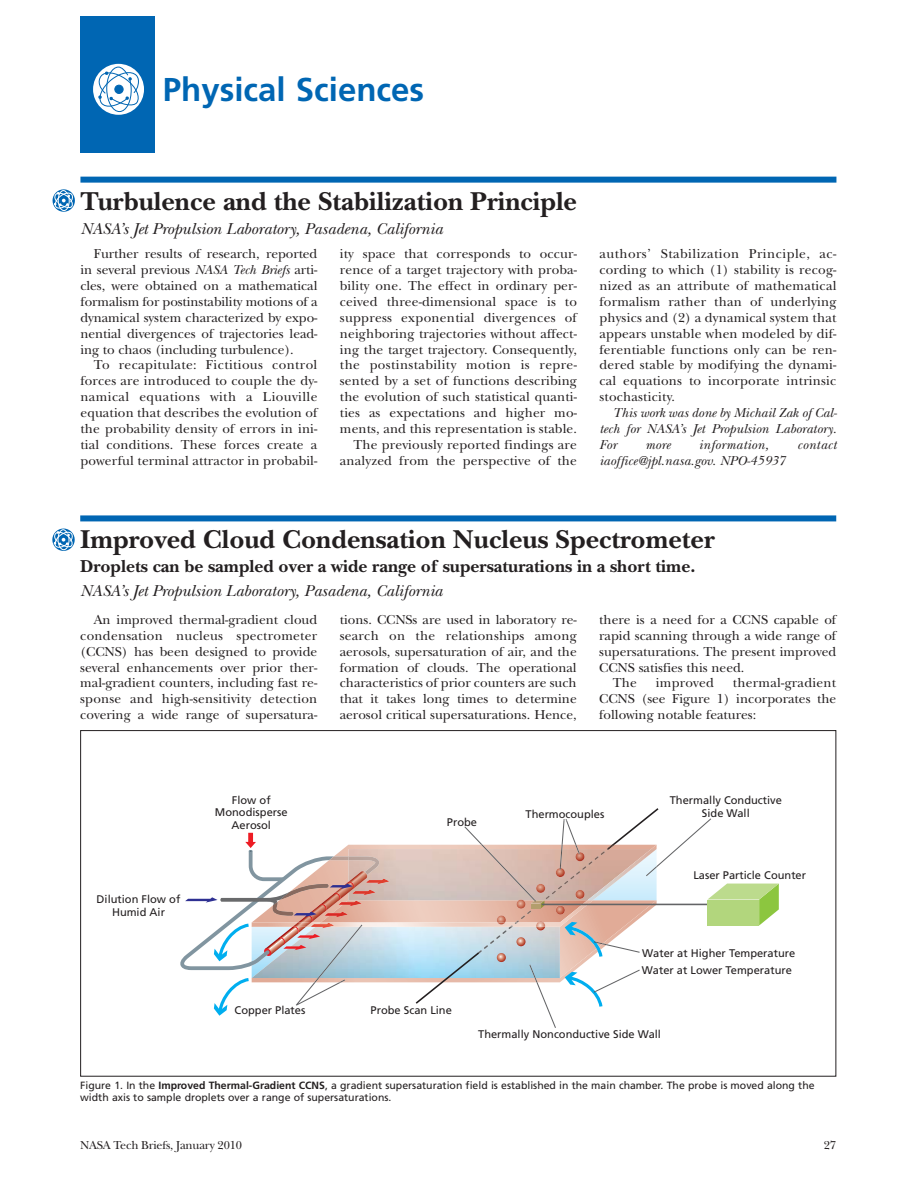
<style>
.page{position:relative;width:918px;height:1188px;background:#fff}
.page>*{position:absolute;margin:0;border:0;box-sizing:border-box;transform-origin:0 0}
.t1{font:700 33px "Frutiger";color:#0066b3}
.t2{font:700 27px "New Baskerville";color:#231f20}
.t3{font:700 18px "New Baskerville";color:#231f20}
.t4{font:italic 16.5px "New Baskerville";color:#231f20}
.t5{font:13.5px/15.9px "New Baskerville";letter-spacing:.01em;color:#231f20;text-align:justify}
.t6{font:italic 13.5px/15.9px "New Baskerville";letter-spacing:.005em;color:#231f20;text-align:justify}
.t7{font:italic 13.5px "New Baskerville";letter-spacing:.025em;color:#231f20}
.t8{font:12px "New Baskerville";letter-spacing:-.015em;color:#231f20}
.t9{font:11.1px/12.6px "Frutiger";color:#231f20;text-align:center}
.t10{font:10.5px/12px "Frutiger";color:#231f20}
.s1{font-style:italic}
.s2{font-weight:700}
</style>
<div class="page">
<div style="left:80px;top:16px;width:75px;height:137px;background:#0066b3"></div>
<svg style="left:93px;top:64px;width:51px;height:51px"></svg>
<svg style="left:96px;top:66px;width:46px;height:47px;background:#b1d0e7"></svg>
<div style="left:80px;top:515px;width:756px;height:6px;background:#0066b3"></div>
<svg style="left:180px;top:808px;width:599px;height:220px"></svg>
<div style="left:80px;top:177px;width:756px;height:6px;background:#0066b3"></div>
<svg style="left:53px;top:189px;width:22px;height:23px"></svg>
<svg style="left:52px;top:528px;width:23px;height:23px"></svg>
<h1 class="t1" style="left:163px;top:76px;width:263px">Physical Sciences</h1>
<h2 class="t2" style="left:80px;top:191px;width:498px">Turbulence and the Stabilization Principle</h2>
<p class="t4" style="left:80px;top:223px;width:364px">NASA’s Jet Propulsion Laboratory, Pasadena, California</p>
<p class="t5" style="left:80px;top:247px;width:239px;text-indent:14px">Further results of research, reported in several previous <span class="s1">NASA Tech Briefs</span> arti&shy;cles, were obtained on a mathematical formalism for postinstability motions of a dynamical system characterized by expo&shy;nential divergences of trajectories lead&shy;ing to chaos (including turbulence).</p>
<p class="t5" style="left:80px;top:359px;width:239px;text-indent:14px">To recapitulate: Fictitious control forces are introduced to couple the dy&shy;namical equations with a Liouville equation that describes the evolution of the probability density of errors in ini&shy;tial conditions. These forces create a powerful terminal attractor in probabil-</p>
<p class="t5" style="left:340px;top:247px;width:239px;text-align:right">ity space that corresponds to occur&shy;rence of a target trajectory with proba&shy;bility one. The effect in ordinary per&shy;ceived three-dimensional space is to suppress exponential divergences of neighboring trajectories without affect&shy;ing the target trajectory. Con sequently, the postinstability motion is repre&shy;sented by a set of functions describing the evolution of such statistical quanti&shy;ties as expectations and higher mo&shy;ments, and this representation is stable.<br>The previously reported findings are analyzed from the perspective of the</p>
<p class="t5" style="left:599px;top:247px;width:239px">authors’ Stabilization Principle, ac&shy;cording to which (1) stability is recog&shy;nized as an attribute of mathematical formalism rather than of underlying physics and (2) a dynamical system that appears unstable when modeled by dif&shy;ferentiable functions only can be ren&shy;dered stable by modifying the dynami&shy;cal equations to incorporate intrinsic stochasticity.</p>
<p class="t6" style="left:599px;top:407px;width:239px;text-indent:14px">This work was done by Michail Zak of Cal&shy;tech for NASA’s Jet Propulsion Laboratory.<br>For</p>
<p class="t6" style="left:645px;top:438px;width:27px">more</p>
<p class="t7" style="left:699px;top:440px;width:72px">information,</p>
<p class="t7" style="left:797px;top:440px;width:41px">contact</p>
<p class="t6" style="left:599px;top:454px;width:187px">iaoffice@jpl.nasa.gov. NPO-45937</p>
<h2 class="t2" style="left:80px;top:530px;width:636px">Improved Cloud Condensation Nucleus Spectrometer</h2>
<h3 class="t3" style="left:80px;top:560px;width:617px">Droplets can be sampled over a wide range of supersaturations in a short time.</h3>
<p class="t4" style="left:80px;top:585px;width:364px">NASA’s Jet Propulsion Laboratory, Pasadena, California</p>
<p class="t5" style="left:80px;top:613px;width:239px;text-indent:14px">An improved thermal-gradient cloud condensation nucleus spectrometer (CCNS) has been designed to provide several enhancements over prior ther&shy;mal-gradient counters, including fast re&shy;sponse and high-sensitivity detection covering a wide range of supersatura-</p>
<p class="t5" style="left:340px;top:613px;width:239px">tions. CCNSs are used in laboratory re&shy;search on the relationships among aerosols, supersaturation of air, and the formation of clouds. The operational characteristics of prior counters are such that it takes long times to determine aerosol critical supersaturations. Hence,</p>
<p class="t5" style="left:599px;top:613px;width:239px">there is a need for a CCNS capable of</p>
<p class="t5" style="left:599px;top:629px;width:239px">rapid scanning through a wide range of</p>
<p class="t5" style="left:599px;top:645px;width:239px">supersaturations. The present improved</p>
<p class="t5" style="left:599px;top:661px;width:147px">CCNS satisfies this need.</p>
<p class="t5" style="left:613px;top:677px;width:26px">The</p>
<p class="t5" style="left:656px;top:677px;width:60px">improved</p>
<p class="t5" style="left:599px;top:677px;width:239px;text-indent:134px">thermal-gradient CCNS (see Figure 1) incorporates the following notable features:</p>
<p class="t9" style="left:97px;top:894px;width:85px">Dilution Flow of<br>Humid Air</p>
<p class="t9" style="left:215px;top:794px;width:74px">Flow of<br>Monodisperse<br>Aerosol</p>
<p class="t9" style="left:447px;top:817px;width:32px">Probe</p>
<p class="t9" style="left:235px;top:1004px;width:72px">Copper Plates</p>
<p class="t9" style="left:371px;top:1005px;width:83px">Probe Scan Line</p>
<p class="t9" style="left:526px;top:809px;width:80px">Thermocouples</p>
<p class="t9" style="left:670px;top:795px;width:114px">Thermally Conductive<br>Side Wall</p>
<p class="t9" style="left:693px;top:870px;width:114px">Laser Particle Counter</p>
<p class="t9" style="left:642px;top:948px;width:155px">Water at Higher Temperature</p>
<p class="t9" style="left:642px;top:965px;width:151px">Water at Lower Temperature</p>
<p class="t9" style="left:478px;top:1028px;width:184px">Thermally Nonconductive Side Wall</p>
<p class="t10" style="left:80px;top:1080px;width:736px">Figure 1. In the <span class="s2">Improved Thermal-Gradient CCNS</span>, a gradient supersaturation field is established in the main chamber. The probe is moved along the width axis to sample droplets over a range of supersaturations.</p>
<p class="t8" style="left:80px;top:1140px;width:163px">NASA Tech Briefs, January 2010</p>
<p class="t8" style="left:824px;top:1140px;width:14px">27</p>
</div>
